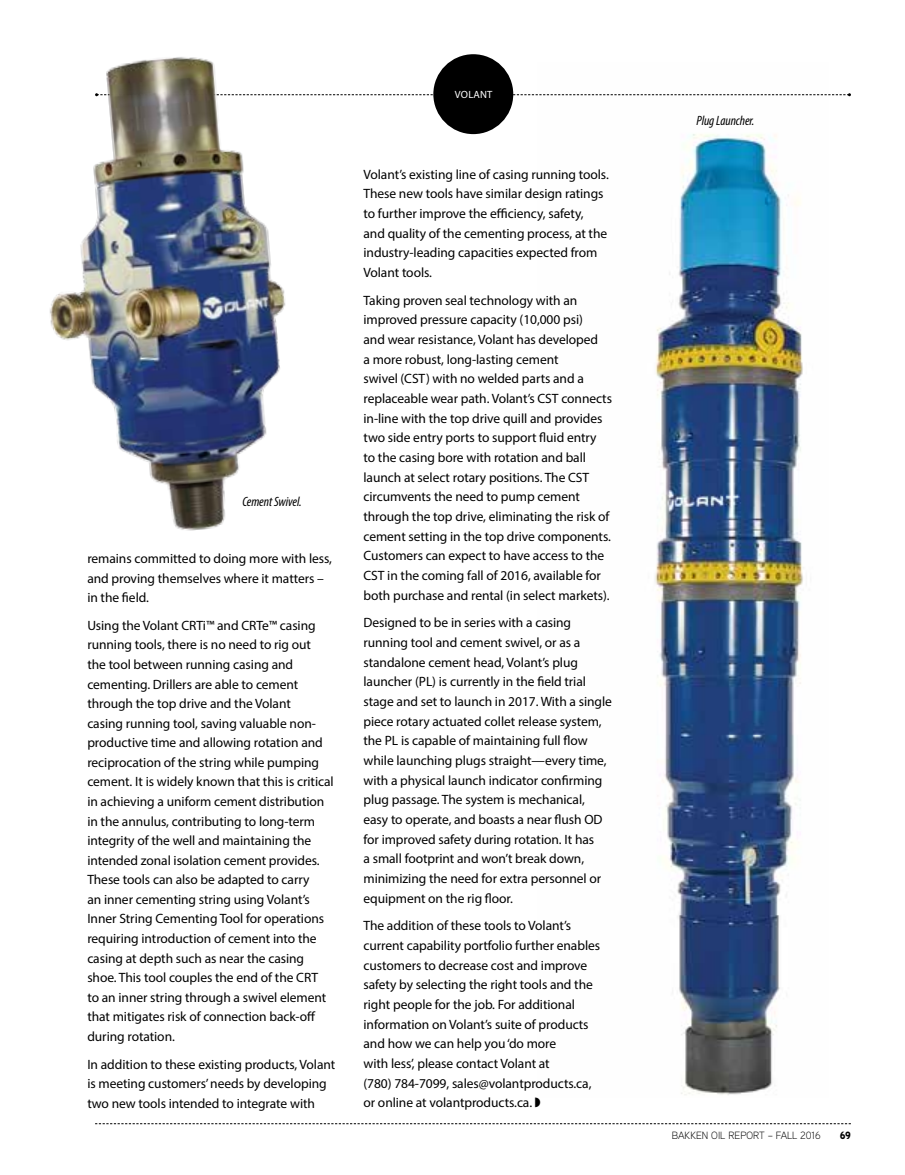
<style>
.page{position:relative;width:905px;height:1175px;background:#fff}
.page>*{position:absolute;margin:0;border:0;box-sizing:border-box;transform-origin:0 0}
.t1{font:13.5px/19.6px "Myriad Pro";letter-spacing:-.005em;color:#000}
.t2{font:italic condensed 13.5px "Myriad Pro";letter-spacing:-.005em;color:#000}
.t3{font:300 10.5px "Aaux Pro";color:#000}
.t4{font:10.5px "Myriad Pro";color:#fff}
.t5{font:900 10.5px "Aaux Pro";color:#000}
</style>
<div class="page">
<svg style="left:95px;top:1123px;width:756px;height:1px"></svg>
<img style="left:655px;top:134px;width:148px;height:961px">
<svg style="left:396px;top:93px;width:454px;height:3px"></svg>
<div style="left:433px;top:54px;width:80px;height:80px;background:#000;border-radius:50%"></div>
<img style="left:49px;top:57px;width:347px;height:474px">
<p class="t2" style="left:242px;top:493px;width:61px">Cement Swivel.</p>
<p class="t1" style="left:87px;top:548px;width:246px">remains committed to doing more with less, and proving themselves where it matters – in the field.</p>
<p class="t1" style="left:87px;top:615px;width:248px">Using the Volant CRTi™ and CRTe™ casing running tools, there is no need to rig out<br>the tool between running casing and cementing. Drillers are able to cement through the top drive and the Volant<br>casing running tool, saving valuable non&shy;productive time and allowing rotation and reciprocation of the string while pumping cement. It is widely known that this is critical in achieving a uniform cement distribution in the annulus, contributing to long-term integrity of the well and maintaining the intended zonal isolation cement provides.<br>These tools can also be adapted to carry<br>an inner cementing string using Volant’s Inner String Cementing Tool for operations requiring introduction of cement into the casing at depth such as near the casing shoe. This tool couples the end of the CRT<br>to an inner string through a swivel element that mitigates risk of connection back-off during rotation.</p>
<p class="t1" style="left:87px;top:1054px;width:249px">In addition to these existing products, Volant is meeting customers’ needs by developing two new tools intended to integrate with</p>
<p class="t4" style="left:455px;top:88px;width:14px">Volant</p>
<p class="t1" style="left:363px;top:164px;width:247px">Volant’s existing line of casing running tools.<br>These new tools have similar design ratings to further improve the efficiency, safety,<br>and quality of the cementing process, at the industry-leading capacities expected from Volant tools.</p>
<p class="t1" style="left:363px;top:290px;width:250px">Taking proven seal technology with an improved pressure capacity (10,000 psi)<br>and wear resistance, Volant has developed<br>a more robust, long-lasting cement<br>swivel (CST) with no welded parts and a replaceable wear path. Volant’s CST connects in-line with the top drive quill and provides two side entry ports to support fluid entry<br>to the casing bore with rotation and ball launch at select rotary positions. The CST circumvents the need to pump cement through the top drive, eliminating the risk of cement setting in the top drive components.<br>Customers can expect to have access to the CST in the coming fall of 2016, available for both purchase and rental (in select markets).</p>
<p class="t1" style="left:363px;top:613px;width:250px">Designed to be in series with a casing running tool and cement swivel, or as a standalone cement head, Volant’s plug launcher (PL) is currently in the field trial stage and set to launch in 2017. With a single piece rotary actuated collet release system, the PL is capable of maintaining full flow while launching plugs straight—every time, with a physical launch indicator confirming plug passage. The system is mechanical, easy to operate, and boasts a near flush OD for improved safety during rotation. It has<br>a small footprint and won’t break down, minimizing the need for extra personnel or equipment on the rig floor.</p>
<p class="t1" style="left:363px;top:916px;width:238px">The addition of these tools to Volant’s current capability portfolio further enables customers to decrease cost and improve safety by selecting the right tools and the right people for the job. For additional information on Volant’s suite of products and how we can help you ‘do more<br>with less’, please contact Volant at<br>(780) 784-7099, sales@volantproducts.ca, or online at volantproducts.ca.</p>
<p class="t2" style="left:696px;top:112px;width:60px">Plug Launcher.</p>
<p class="t3" style="left:671px;top:1128px;width:151px">BAKKEN OIL REPORT – FALL 2016</p>
<p class="t5" style="left:839px;top:1128px;width:13px">69</p>
</div>
